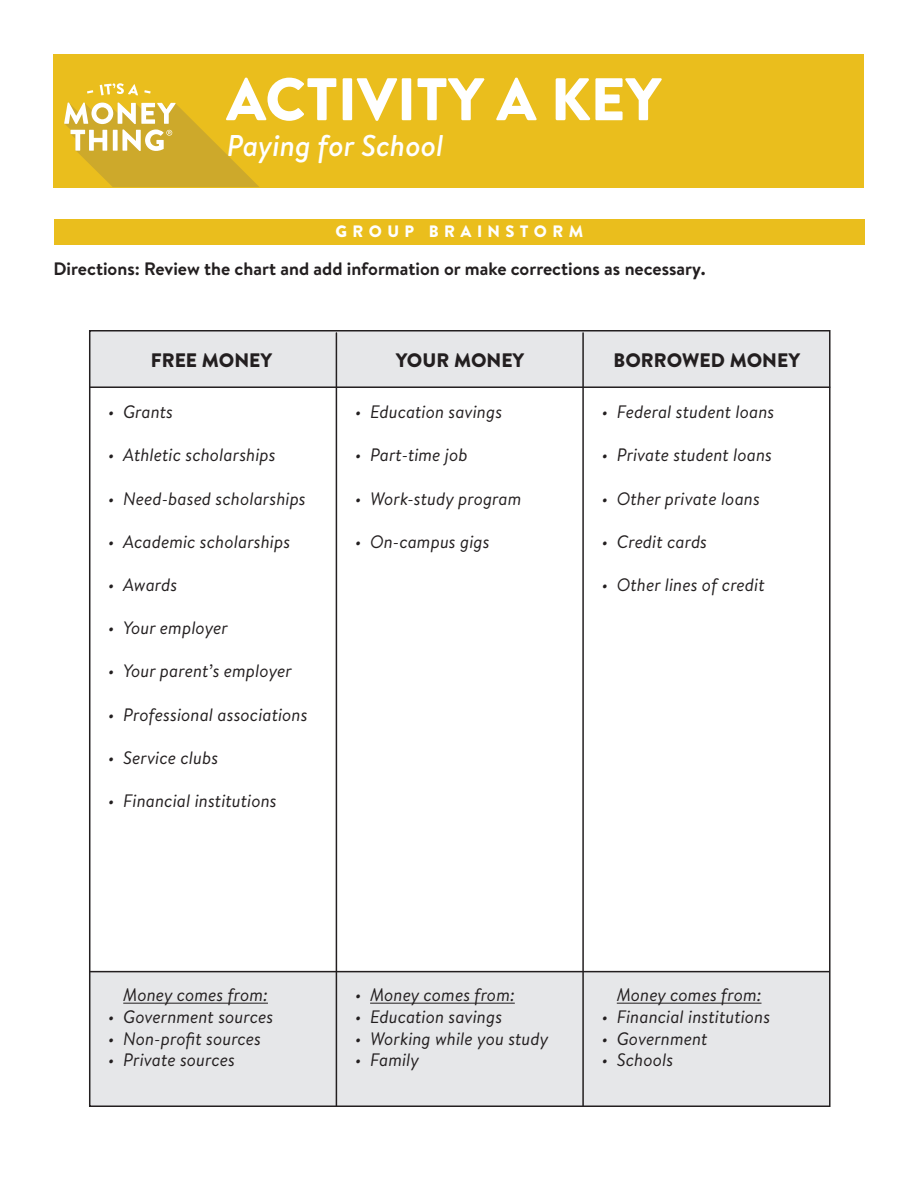
<style>
.page{position:relative;width:918px;height:1188px;background:#fff}
.page>*{position:absolute;margin:0;border:0;box-sizing:border-box;transform-origin:0 0}
.t1{font:900 60px "Brandon Text";color:#fff}
.t2{font:italic 500 30px "Brandon Text";color:#fff}
.Directions{font:900 19.5px "Brandon Text";color:#231f20}
.t3{font:italic 18px "Brandon Text";color:#231f20}
.Directions-2{font:700 18px "Brandon Text";color:#231f20}
.Subhead_-_White{font:900 16.5px "Brandon Text";letter-spacing:.325em;color:#fff}
</style>
<div class="page">
<div style="left:90px;top:330px;width:739px;height:58px;background:#e6e7e9"></div>
<div style="left:90px;top:972px;width:739px;height:135px;background:#e6e7e9"></div>
<hr style="left:90px;top:386px;width:740px;height:2px;background:#231f20">
<hr style="left:582px;top:333px;width:2px;height:773px;background:#231f20">
<hr style="left:336px;top:333px;width:1px;height:773px;background:#231f20">
<hr style="left:123px;top:1003px;width:145px;height:1px;background:#231f20">
<hr style="left:370px;top:1003px;width:145px;height:1px;background:#231f20">
<hr style="left:617px;top:1003px;width:145px;height:1px;background:#231f20">
<hr style="left:90px;top:971px;width:739px;height:1px;background:#231f20">
<div style="left:54px;top:219px;width:811px;height:26px;background:#eabe1d"></div>
<div style="left:54px;top:54px;width:810px;height:133px;background:#eabe1d"></div>
<svg style="left:100px;top:83px;width:38px;height:12px"></svg>
<svg style="left:87px;top:90px;width:6px;height:4px"></svg>
<svg style="left:144px;top:90px;width:7px;height:4px"></svg>
<svg style="left:64px;top:103px;width:195px;height:84px"></svg>
<p class="t1" style="left:226px;top:57px;width:437px">ACTIVITY A KEY</p>
<p class="t2" style="left:227px;top:125px;width:218px">Paying for School</p>
<p class="Subhead_-_White" style="left:336px;top:220px;width:249px">GROUP BRAINSTORM</p>
<p class="Directions-2" style="left:54px;top:257px;width:653px">Directions: Review the chart and add information or make corrections as necessary.</p>
<p class="Directions" style="left:151px;top:346px;width:123px">FREE MONEY</p>
<p class="Directions" style="left:396px;top:346px;width:130px">YOUR MONEY</p>
<p class="Directions" style="left:613px;top:346px;width:188px">BORROWED MONEY</p>
<p class="t3" style="left:108px;top:400px;width:66px">• Grants</p>
<p class="t3" style="left:108px;top:443px;width:169px">• Athletic scholarships</p>
<p class="t3" style="left:108px;top:486px;width:199px">• Need-based scholarships</p>
<p class="t3" style="left:108px;top:529px;width:183px">• Academic scholarships</p>
<p class="t3" style="left:108px;top:572px;width:71px">• Awards</p>
<p class="t3" style="left:108px;top:616px;width:121px">• Your employer</p>
<p class="t3" style="left:108px;top:659px;width:185px">• Your parent’s employer</p>
<p class="t3" style="left:108px;top:702px;width:201px">• Professional associations</p>
<p class="t3" style="left:108px;top:745px;width:111px">• Service clubs</p>
<p class="t3" style="left:108px;top:788px;width:170px">• Financial institutions</p>
<p class="t3" style="left:355px;top:400px;width:149px">• Education savings</p>
<p class="t3" style="left:355px;top:443px;width:114px">• Part-time job</p>
<p class="t3" style="left:355px;top:486px;width:168px">• Work-study program</p>
<p class="t3" style="left:355px;top:529px;width:136px">• On-campus gigs</p>
<p class="t3" style="left:602px;top:400px;width:174px">• Federal student loans</p>
<p class="t3" style="left:602px;top:443px;width:172px">• Private student loans</p>
<p class="t3" style="left:602px;top:486px;width:160px">• Other private loans</p>
<p class="t3" style="left:602px;top:529px;width:107px">• Credit cards</p>
<p class="t3" style="left:602px;top:572px;width:164px">• Other lines of credit</p>
<p class="t3" style="left:123px;top:983px;width:146px">Money comes from:</p>
<p class="t3" style="left:108px;top:1004px;width:167px">• Government sources</p>
<p class="t3" style="left:108px;top:1026px;width:154px">• Non-profit sources</p>
<p class="t3" style="left:108px;top:1048px;width:128px">• Private sources</p>
<p class="t3" style="left:355px;top:983px;width:161px">• Money comes from:</p>
<p class="t3" style="left:355px;top:1004px;width:149px">• Education savings</p>
<p class="t3" style="left:355px;top:1026px;width:195px">• Working while you study</p>
<p class="t3" style="left:355px;top:1048px;width:66px">• Family</p>
<p class="t3" style="left:617px;top:983px;width:146px">Money comes from:</p>
<p class="t3" style="left:602px;top:1004px;width:170px">• Financial institutions</p>
<p class="t3" style="left:602px;top:1026px;width:107px">• Government</p>
<p class="t3" style="left:602px;top:1048px;width:73px">• Schools</p>
</div>
